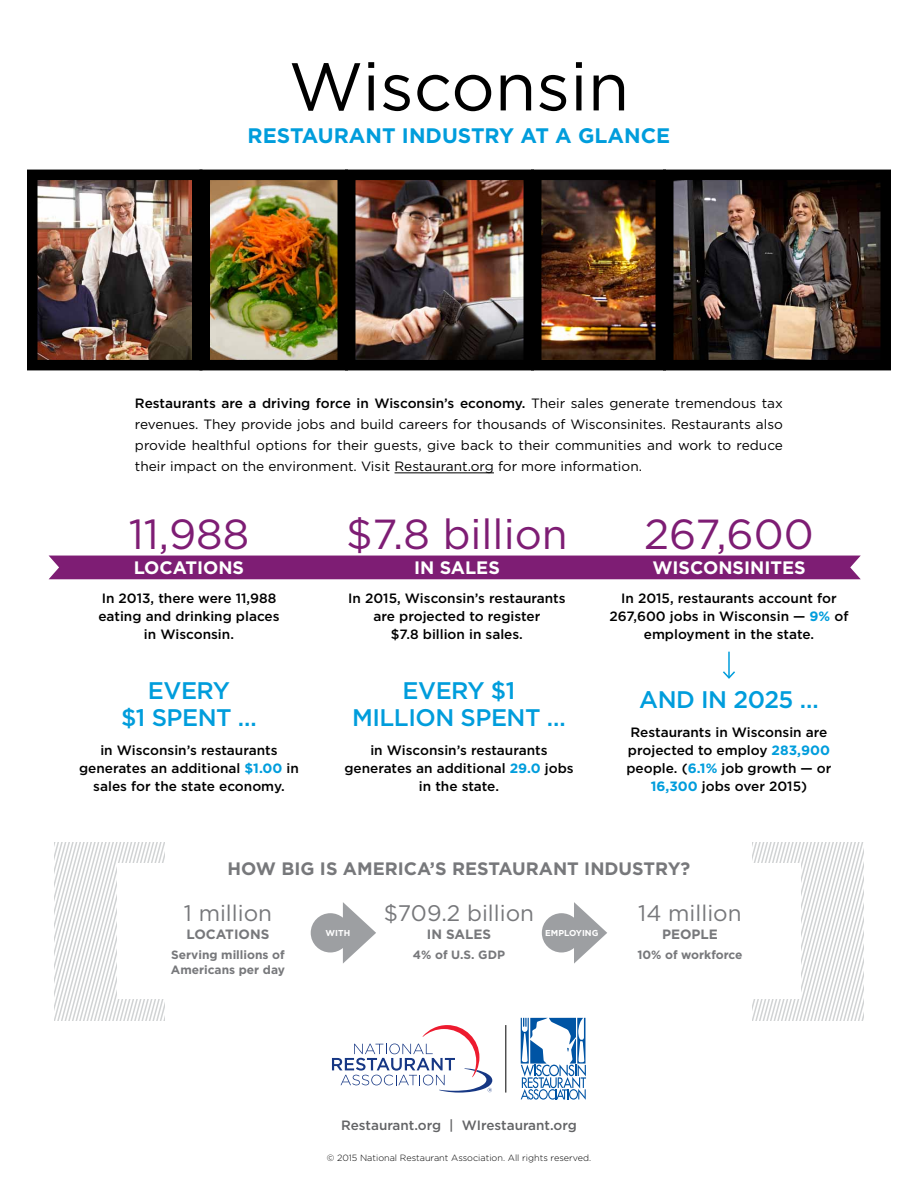
<style>
.page{position:relative;width:918px;height:1188px;background:#fff}
.page>*{position:absolute;margin:0;border:0;box-sizing:border-box;transform-origin:0 0}
.t1{font:67.5px "Gotham";color:#000}
.t2{font:42px "Gotham";color:#7e1d74}
.t3{font:500 24px/27px "Gotham";letter-spacing:-.02em;color:#009ddc;text-align:center}
.t4{font:22.5px "Gotham";color:#77787b}
.t5{font:700 21px "Gotham";color:#009ddc}
.t6{font:700 18px "Gotham";color:#77787b}
.t7{font:700 18px "Gotham";color:#fff}
.t8{font:500 13.5px/18px "Gotham";color:#000;text-align:center}
.t9{font:13.5px/21px "Gotham";color:#000;text-align:justify}
.t10{font:500 13.5px "Gotham";color:#636466}
.t11{font:700 13.5px "Gotham";color:#77787b}
.t12{font:700 12px/15px "Gotham";color:#77787b}
.t13{font:300 9px "Gotham";color:#000}
.t14{font:700 8.55px "Gotham";color:#fff}
.s1{font-weight:500}
.s2{font-weight:700;color:#009ddc}
</style>
<div class="page">
<svg style="left:753px;top:843px;width:111px;height:177px"></svg>
<div style="left:742px;top:864px;width:59px;height:135px;background:#fff"></div>
<svg style="left:54px;top:843px;width:111px;height:177px"></svg>
<div style="left:117px;top:864px;width:59px;height:135px;background:#fff"></div>
<svg style="left:311px;top:902px;width:65px;height:62px"></svg>
<svg style="left:542px;top:902px;width:65px;height:62px"></svg>
<img style="left:542px;top:181px;width:113px;height:178px">
<div style="left:531px;top:170px;width:135px;height:200px;border:10px solid #000"></div>
<img style="left:356px;top:181px;width:167px;height:178px">
<div style="left:345px;top:170px;width:189px;height:200px;border:10px solid #000"></div>
<img style="left:674px;top:181px;width:206px;height:178px">
<div style="left:663px;top:170px;width:228px;height:200px;border:10px solid #000"></div>
<img style="left:38px;top:181px;width:153px;height:178px">
<div style="left:27px;top:170px;width:175px;height:200px;border:10px solid #000"></div>
<img style="left:211px;top:181px;width:126px;height:178px">
<div style="left:200px;top:170px;width:148px;height:200px;border:10px solid #000"></div>
<div style="left:49px;top:556px;width:812px;height:23px;background:#7e1d74"></div>
<hr style="left:395px;top:473px;width:99px;height:1px;background:#000">
<hr style="left:728px;top:652px;width:2px;height:26px;background:#009ddc">
<svg style="left:723px;top:670px;width:12px;height:9px"></svg>
<svg style="left:332px;top:1025px;width:160px;height:68px"></svg>
<hr style="left:505px;top:1025px;width:1px;height:68px;background:#000">
<svg style="left:521px;top:1018px;width:65px;height:82px"></svg>
<h1 class="t1" style="left:289px;top:49px;width:342px">Wisconsin</h1>
<h3 class="t5" style="left:248px;top:124px;width:424px">RESTAURANT I NDUSTRY AT A GLANCE</h3>
<p class="t9" style="left:135px;top:393px;width:650px"><span class="s1">Restaurants are a driving force in Wisconsin’s economy.</span> Their sales generate tremendous tax revenues. They provide jobs and build careers for thousands of Wisconsinites. Restaurants also provide healthful options for their guests, give back to their communities and work to reduce their impact on the environment. Visit Restaurant.org for more information.</p>
<h2 class="t2" style="left:129px;top:510px;width:122px">11,988</h2>
<h3 class="t7" style="left:134px;top:557px;width:112px">LOCATIONS</h3>
<p class="t8" style="left:98px;top:589px;width:183px">In 2013, there were 11,988 eating and drinking places in Wisconsin.</p>
<h3 class="t3" style="left:121px;top:677px;width:137px">Every<br>$1 spent …</h3>
<p class="t8" style="left:79px;top:741px;width:221px">in Wisconsin’s restaurants generates an additional <span class="s2">$1.00</span> in sales for the state economy.</p>
<h2 class="t2" style="left:346px;top:510px;width:223px">$7.8 billion</h2>
<h3 class="t7" style="left:414px;top:557px;width:87px">IN SALES</h3>
<p class="t8" style="left:348px;top:589px;width:219px">In 2015, Wisconsin’s restaurants are projected to register<br>$7.8 billion in sales.</p>
<h3 class="t3" style="left:352px;top:677px;width:215px">Every $1<br>Mi llion spent …</h3>
<p class="t8" style="left:344px;top:741px;width:231px">in Wisconsin’s restaurants generates an additional <span class="s2">29.0</span> jobs in the state.</p>
<h2 class="t2" style="left:644px;top:510px;width:171px">267,600</h2>
<h3 class="t7" style="left:652px;top:557px;width:155px">WISCONSINITES</h3>
<p class="t8" style="left:609px;top:589px;width:241px">In 2015, restaurants account for<br>267,600 jobs in Wisconsin — <span class="s2">9%</span> of employment in the state.</p>
<h3 class="t3" style="left:639px;top:686px;width:181px">And In 2025 …</h3>
<p class="t8" style="left:626px;top:723px;width:207px">Restaurants in Wisconsin are projected to employ <span class="s2">283,900 </span>people. (<span class="s2">6.1%</span> job growth — or<br><span class="s2">16,300</span> jobs over 2015)</p>
<h3 class="t6" style="left:228px;top:858px;width:464px">HOW BIG IS AMERICA’S RESTAURANT INDUSTRY?</h3>
<h3 class="t4" style="left:184px;top:901px;width:90px">1 million</h3>
<p class="t11" style="left:187px;top:926px;width:84px">LOCATIONS</p>
<p class="t12" style="left:171px;top:947px;width:116px">SERVING MILLIONS OF<br>AMERICANS PER DAY</p>
<h3 class="t4" style="left:384px;top:901px;width:152px">$709.2 billion</h3>
<p class="t11" style="left:427px;top:926px;width:66px">IN SALES</p>
<p class="t12" style="left:413px;top:947px;width:94px">4% OF U.S. GD P</p>
<h3 class="t4" style="left:638px;top:901px;width:105px">14 million</h3>
<p class="t11" style="left:662px;top:926px;width:57px">PEOPLE</p>
<p class="t12" style="left:637px;top:947px;width:107px">10% OF WORKFORCE</p>
<p class="t14" style="left:326px;top:928px;width:26px">WITH</p>
<p class="t14" style="left:545px;top:928px;width:55px">EMPLOYING</p>
<p class="t10" style="left:341px;top:1118px;width:237px">Restaurant.org | WIrestaurant.org</p>
<p class="t13" style="left:327px;top:1153px;width:266px">© 2015 National Restaurant Association. All rights reserved.</p>
</div>
